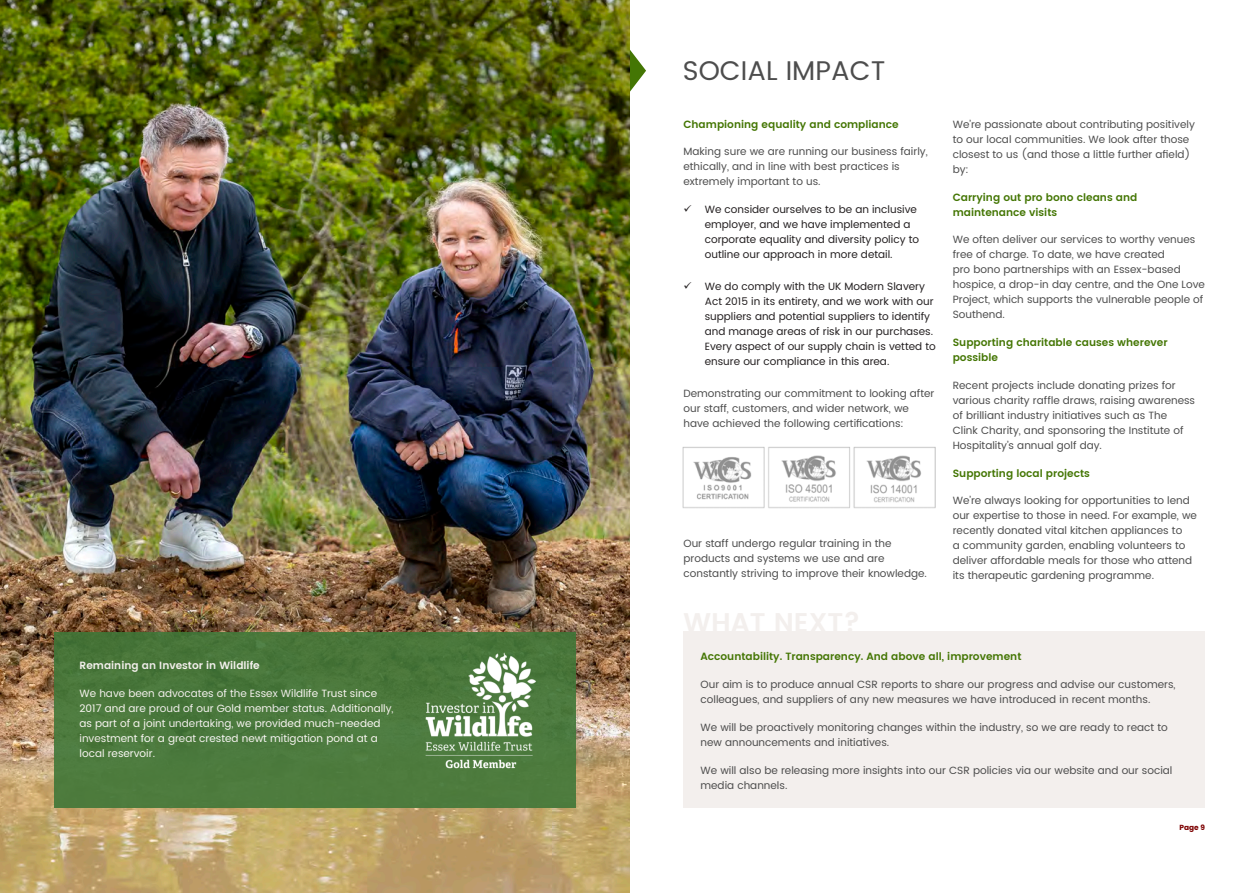
<style>
.page{position:relative;width:1259px;height:893px;background:#fff}
.page>*{position:absolute;margin:0;border:0;box-sizing:border-box;transform-origin:0 0}
.HEADING{font:27px "Poppins";color:#4d4d4d}
.t1{font:10.5px/15px "Poppins";color:#4d4d4d}
.t2{font:10.5px/15px "Poppins";color:#231f20}
.t3{font:10.5px/15px "Poppins";color:#fff}
.t4{font:600 10.5px/15px "Poppins";color:#447604}
.t5{font:600 10.5px "Poppins";color:#fff}
.t6{font:700 7.35px "Poppins";color:#7d0100}
</style>
<div class="page">
<svg style="left:629px;top:49px;width:17px;height:43px"></svg>
<img style="left:0;top:0;width:629px;height:893px">
<div style="left:54px;top:632px;width:521px;height:176px;background:#4c7a3d"></div>
<img style="left:423px;top:650px;width:114px;height:119px">
<img style="left:682px;top:446px;width:254px;height:63px">
<div style="left:683px;top:632px;width:522px;height:176px;background:#f3efed"></div>
<p class="t5" style="left:80px;top:657px;width:182px">Remaining an Investor in Wildlife</p>
<p class="t3" style="left:80px;top:686px;width:315px">We have been advocates of the Essex Wildlife Trust since 2017 and are proud of our Gold member status. Additionally, as part of a joint undertaking, we provided much-needed investment for a great crested newt mitigation pond at a local reservoir.</p>
<p class="HEADING" style="left:683px;top:51px;width:204px">SOCIAL IMPACT</p>
<p class="t4" style="left:683px;top:117px;width:217px">Championing equality and compliance</p>
<p class="t1" style="left:683px;top:145px;width:246px">Making sure we are running our business fairly, ethically, and in line with best practices is extremely important to us.</p>
<p class="t2" style="left:705px;top:202px;width:216px">We consider ourselves to be an inclusive employer, and we have implemented a corporate equality and diversity policy to outline our approach in more detail.</p>
<p class="t2" style="left:705px;top:279px;width:232px">We do comply with the UK Modern Slavery Act 2015 in its entirety, and we work with our suppliers and potential suppliers to identify and manage areas of risk in our purchases.<br>Every aspect of our supply chain is vetted to ensure our compliance in this area.</p>
<p class="t1" style="left:683px;top:386px;width:252px">Demonstrating our commitment to looking after our staff, customers, and wider network, we have achieved the following certifications:</p>
<p class="t1" style="left:683px;top:536px;width:245px">Our staff undergo regular training in the products and systems we use and are constantly striving to improve their knowledge.</p>
<p class="t1" style="left:952px;top:117px;width:244px">We’re passionate about contributing positively to our local communities. We look after those closest to us (and those a little further afield) by:</p>
<p class="t4" style="left:952px;top:190px;width:186px">Carrying out pro bono cleans and maintenance visits</p>
<p class="t1" style="left:952px;top:232px;width:254px">We often deliver our services to worthy venues free of charge. To date, we have created<br>pro bono partnerships with an Essex-based hospice, a drop-in day centre, and the One Love Project, which supports the vulnerable people of Southend.</p>
<p class="t4" style="left:952px;top:335px;width:216px">Supporting charitable causes wherever possible</p>
<p class="t1" style="left:952px;top:378px;width:244px">Recent projects include donating prizes for various charity raffle draws, raising awareness of brilliant industry initiatives such as The<br>Clink Charity, and sponsoring the Institute of Hospitality’s annual golf day.</p>
<p class="t4" style="left:952px;top:466px;width:139px">Supporting local projects</p>
<p class="t1" style="left:952px;top:493px;width:246px">We’re always looking for opportunities to lend our expertise to those in need. For example, we recently donated vital kitchen appliances to<br>a community garden, enabling volunteers to deliver affordable meals for those who attend its therapeutic gardening programme.</p>
<p class="t4" style="left:700px;top:650px;width:322px">Accountability. Transparency. And above all, improvement</p>
<p class="t1" style="left:700px;top:677px;width:476px">Our aim is to produce annual CSR reports to share our progress and advise our customers, colleagues, and suppliers of any new measures we have introduced in recent months.</p>
<p class="t1" style="left:700px;top:720px;width:469px">We will be proactively monitoring changes within the industry, so we are ready to react to new announcements and initiatives.</p>
<p class="t1" style="left:700px;top:763px;width:473px">We will also be releasing more insights into our CSR policies via our website and our social media channels.</p>
<p class="t6" style="left:1179px;top:823px;width:27px">Page 9</p>
</div>
